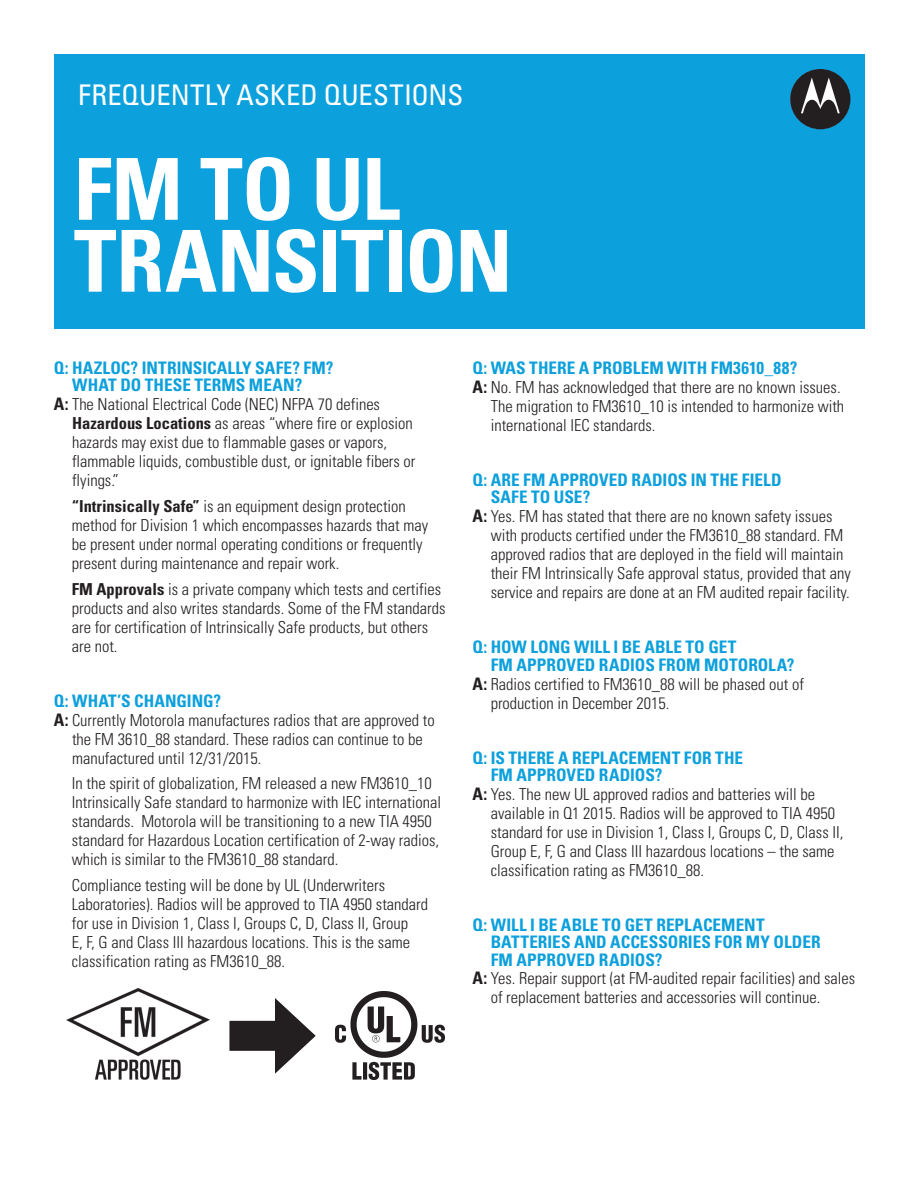
<style>
.page{position:relative;width:918px;height:1188px;background:#fff}
.page>*{position:absolute;margin:0;border:0;box-sizing:border-box;transform-origin:0 0}
.t1{font:700 condensed 85.5px/71.8px "Univers";letter-spacing:-.005em;color:#fff}
.t2{font:condensed 28.5px "Univers";letter-spacing:.005em;color:#fff}
.t3{font:700 condensed 17.25px/17.2px "Univers";color:#0ca0dc}
.t4{font:300 condensed 16.5px/18.9px "Univers";color:#231f20}
.s1{font-weight:700;font-size:17.25px}
.s2{font-weight:700}
</style>
<div class="page">
<div style="left:55px;top:54px;width:810px;height:274px;background:#0ca0dc"></div>
<div style="left:790px;top:69px;width:61px;height:60px;background:#231f20;border-radius:50%"></div>
<svg style="left:801px;top:78px;width:39px;height:35px"></svg>
<div style="left:229px;top:1021px;width:60px;height:30px;background:#231f20"></div>
<svg style="left:275px;top:998px;width:41px;height:76px"></svg>
<img style="left:336px;top:992px;width:109px;height:88px">
<img style="left:67px;top:988px;width:142px;height:92px">
<h2 class="t2" style="left:78px;top:77px;width:386px">FREQUENTLY ASKED QUESTIONS</h2>
<h1 class="t1" style="left:74px;top:153px;width:440px">FM TO UL<br>TRANSITION</h1>
<p class="t3" style="left:72px;top:359px;width:263px;text-indent:-18px">Q: HAZLOC? INTRINSICALLY SAFE? FM?<br>WHAT DO THESE TERMS MEAN?</p>
<p class="t4" style="left:72px;top:395px;width:345px;text-indent:-18px"><span class="s1">A:</span> The National Electrical Code (NEC) NFPA 70 defines <span class="s2">Hazardous Locations</span> as areas “where fire or explosion hazards may exist due to flammable gases or vapors, flammable liquids, combustible dust, or ignitable fibers or flyings.”</p>
<p class="t4" style="left:72px;top:497px;width:358px"><span class="s2">“Intrinsically Safe”</span> is an equipment design protection method for Division 1 which encompasses hazards that may be present under normal operating conditions or frequently present during maintenance and repair work.</p>
<p class="t4" style="left:72px;top:579px;width:375px"><span class="s2">FM Approvals</span> is a private company which tests and certifies products and also writes standards. Some of the FM standards are for certification of Intrinsically Safe products, but others are not.</p>
<p class="t3" style="left:54px;top:692px;width:169px">Q: WHAT’S CHANGING?</p>
<p class="t4" style="left:72px;top:710px;width:364px;text-indent:-18px"><span class="s1">A:</span> Currently Motorola manufactures radios that are approved to the FM 3610_88 standard. These radios can continue to be manufactured until 12/31/2015.</p>
<p class="t4" style="left:72px;top:774px;width:371px">In the spirit of globalization, FM released a new FM3610_10<br>Intrinsically Safe standard to harmonize with IEC international standards. Motorola will be transitioning to a new TIA 4950 standard for Hazardous Location certification of 2-way radios, which is similar to the FM3610_88 standard.</p>
<p class="t4" style="left:72px;top:876px;width:358px">Compliance testing will be done by UL (Underwriters Laboratories). Radios will be approved to TIA 4950 standard for use in Division 1, Class I, Groups C, D, Class II, Group<br>E, F, G and Class III hazardous locations. This is the same classification rating as FM3610_88.</p>
<p class="t3" style="left:472px;top:359px;width:326px">Q: WAS THERE A PROBLEM WITH FM3610_88?</p>
<p class="t4" style="left:491px;top:378px;width:355px;text-indent:-18px"><span class="s1">A:</span> No. FM has acknowledged that there are no known issues.<br>The migration to FM3610_10 is intended to harmonize with international IEC standards.</p>
<p class="t3" style="left:491px;top:471px;width:292px;text-indent:-18px">Q: ARE FM APPROVED RADIOS IN THE FIELD<br>SAFE TO USE?</p>
<p class="t4" style="left:491px;top:507px;width:362px;text-indent:-18px"><span class="s1">A:</span> Yes. FM has stated that there are no known safety issues with products certified under the FM3610_88 standard. FM approved radios that are deployed in the field will maintain their FM Intrinsically Safe approval status, provided that any service and repairs are done at an FM audited repair facility.</p>
<p class="t3" style="left:491px;top:639px;width:305px;text-indent:-18px">Q: HOW LONG WILL I BE ABLE TO GET<br>FM APPROVED RADIOS FROM MOTOROLA?</p>
<p class="t4" style="left:491px;top:674px;width:315px;text-indent:-18px"><span class="s1">A:</span> Radios certified to FM3610_88 will be phased out of production in December 2015.</p>
<p class="t3" style="left:491px;top:749px;width:254px;text-indent:-18px">Q: IS THERE A REPLACEMENT FOR THE<br>FM APPROVED RADIOS?</p>
<p class="t4" style="left:491px;top:785px;width:354px;text-indent:-18px"><span class="s1">A:</span> Yes. The new UL approved radios and batteries will be available in Q1 2015. Radios will be approved to TIA 4950 standard for use in Division 1, Class I, Groups C, D, Class II, Group E, F, G and Class III hazardous locations – the same classification rating as FM3610_88.</p>
<p class="t3" style="left:491px;top:916px;width:331px;text-indent:-18px">Q: WILL I BE ABLE TO GET REPLACEMENT<br>BATTERIES AND ACCESSORIES FOR MY OLDER<br>FM APPROVED RADIOS?</p>
<p class="t4" style="left:491px;top:969px;width:366px;text-indent:-18px"><span class="s1">A:</span> Yes. Repair support (at FM-audited repair facilities) and sales of replacement batteries and accessories will continue.</p>
</div>
